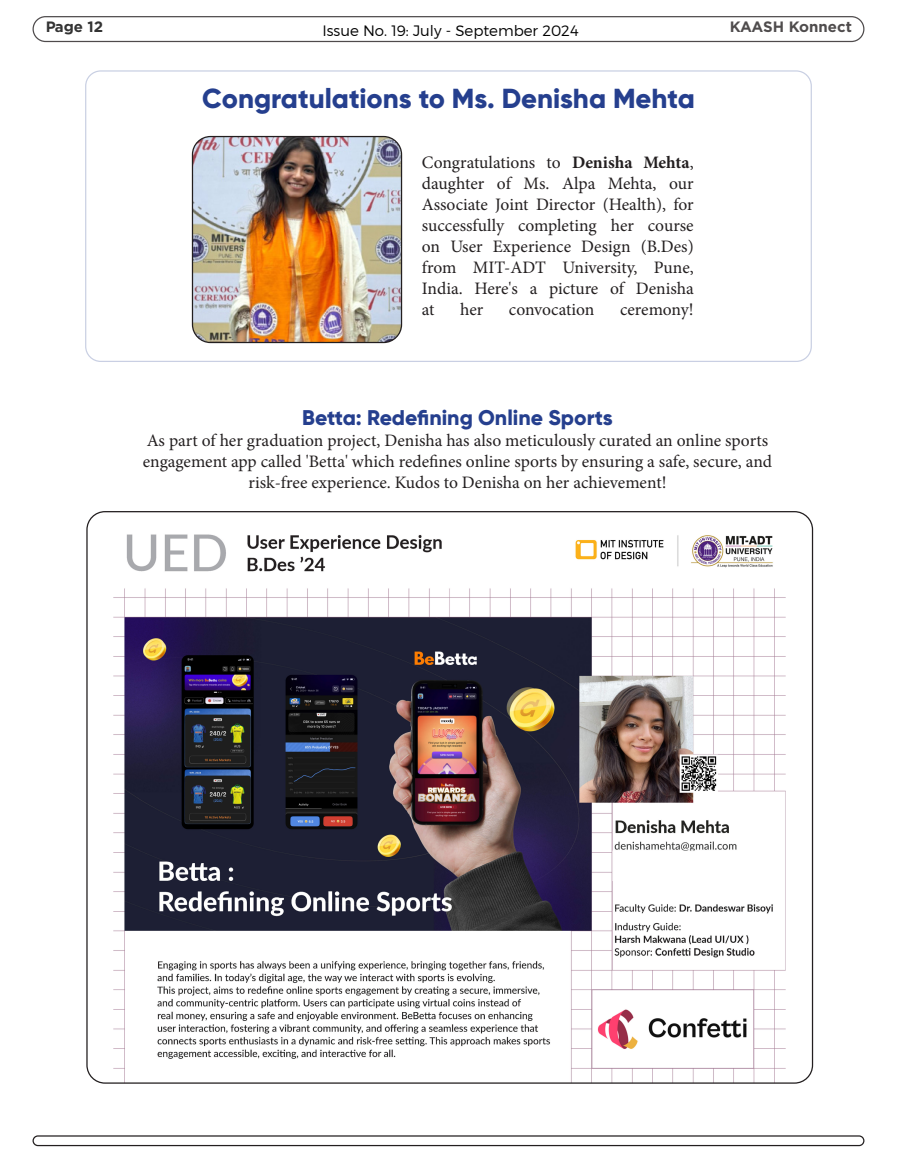
<style>
.page{position:relative;width:897px;height:1166px;background:#fff}
.page>*{position:absolute;margin:0;border:0;box-sizing:border-box;transform-origin:0 0}
.Paragraph_Style_1{font:800 27.5px "Gilroy";color:#253f8e}
.Paragraph_Style_1-2{font:800 21.25px "Gilroy";color:#253f8e}
.Paragraph_Style_1-3{font:17.5px/21px "Minion Pro";color:#231f20;text-align:justify}
.t1{font:300 15px "Montserrat";color:#000}
.t2{font:700 15px "Gotham";color:#231f20}
.t3{font:700 15px "Gotham";color:#000}
.s1{font-weight:700}
</style>
<div class="page">
<div style="left:33px;top:16px;width:831px;height:26px;border:1px solid #231f20;border-radius:12px"></div>
<div style="left:33px;top:1135px;width:831px;height:11px;border:1px solid #231f20;border-radius:5px"></div>
<img style="left:192px;top:137px;width:209px;height:205px">
<div style="left:192px;top:136px;width:210px;height:207px;border:1px solid #231f20;border-radius:18px"></div>
<img style="left:87px;top:512px;width:725px;height:571px">
<div style="left:612px;top:850px;width:137px;height:31px;background:#fff"></div>
<p class="t3" style="left:45px;top:18px;width:60px">Page 12</p>
<p class="t1" style="left:322px;top:21px;width:258px">Issue No. 19: July - September 2024</p>
<p class="t2" style="left:729px;top:18px;width:124px">KAASH Konnect</p>
<p class="Paragraph_Style_1" style="left:202px;top:81px;width:494px">Congratulations to Ms. Denisha Mehta</p>
<p class="Paragraph_Style_1-3" style="left:422px;top:151px;width:273px">Congratulations to <span class="s1">Denisha Mehta</span>, daughter of Ms. Alpa Mehta, our Associate Joint Director (Health), for successfully completing her course on User Experience Design (B.Des) from MIT-ADT University, Pune, India. Here's a picture of Denisha at</p>
<p class="Paragraph_Style_1-3" style="left:460px;top:298px;width:25px">her</p>
<p class="Paragraph_Style_1-3" style="left:509px;top:298px;width:87px">convocation</p>
<p class="Paragraph_Style_1-3" style="left:620px;top:298px;width:75px">ceremony!</p>
<p class="Paragraph_Style_1-2" style="left:302px;top:404px;width:312px">Betta: Redefining Online Sports</p>
<p class="Paragraph_Style_1-3" style="left:143px;top:429px;width:630px;text-align:center">As part of her graduation project, Denisha has also meticulously curated an online sports engagement app called 'Betta' which redefines online sports by ensuring a safe, secure, and risk-free experience. Kudos to Denisha on her achievement!</p>
</div>
